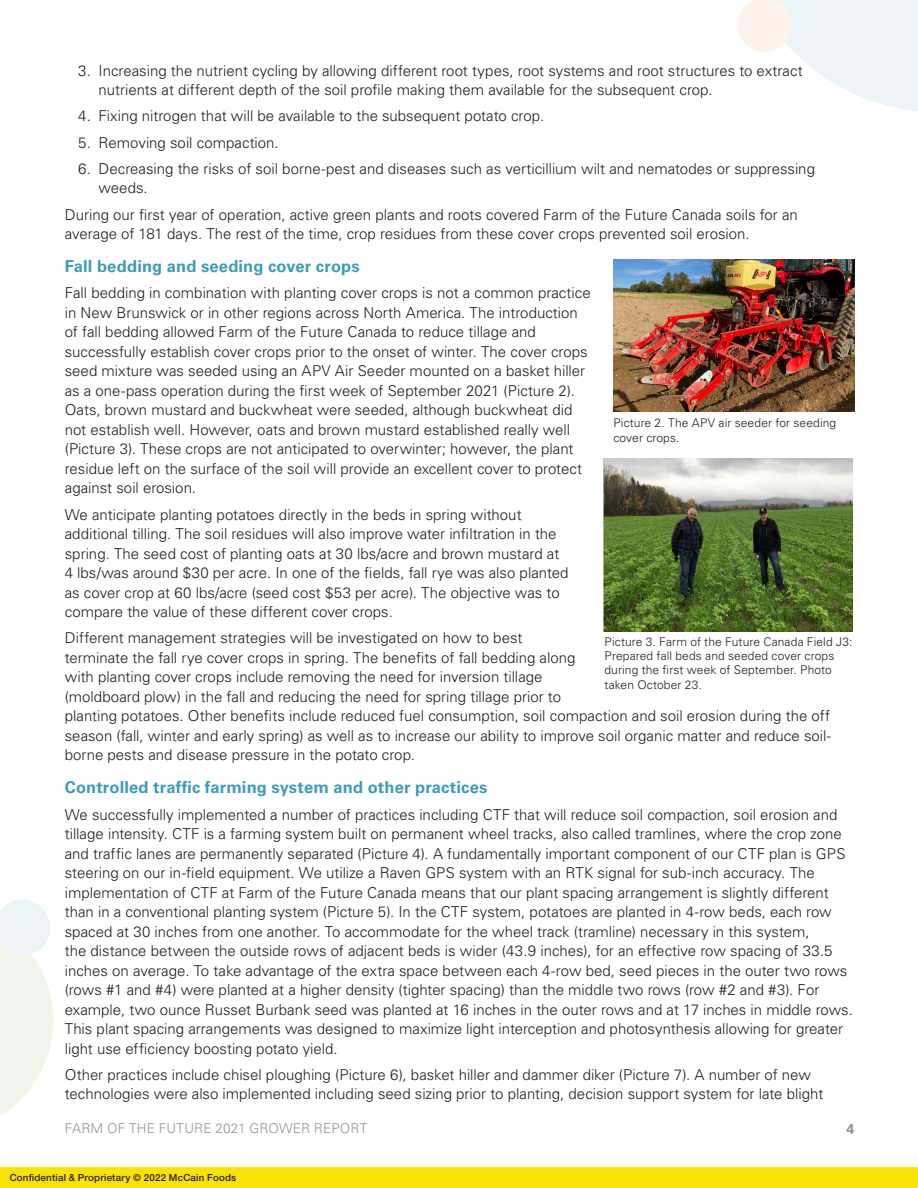
<style>
.page{position:relative;width:918px;height:1188px;background:#fff}
.page>*{position:absolute;margin:0;border:0;box-sizing:border-box;transform-origin:0 0}
.Subtitle_II{font:700 16.5px "Univers LT Std";letter-spacing:.01em;color:#3b9db9}
.Body{font:300 15px/19.5px "Univers LT Std";color:#231f20}
.t1{font:700 14.25px "Univers LT Std";color:#939598}
.t2{font:300 13.5px "Univers LT Std";letter-spacing:.01em;color:#939598}
.Figure___Text{font:300 12px/14.2px "Univers LT Std";letter-spacing:.01em;color:#231f20}
.t3{font:500 9.75px "Helvetica Neue LT Std";letter-spacing:.025em;color:#231f20}
</style>
<div class="page">
<div style="left:0;top:1167px;width:918px;height:21px;background:#fae106"></div>
<svg style="left:738px;top:0;width:180px;height:111px"></svg>
<svg style="left:0;top:900px;width:53px;height:216px"></svg>
<img style="left:613px;top:259px;width:241px;height:153px">
<img style="left:604px;top:458px;width:248px;height:173px">
<p class="Body" style="left:99px;top:61px;width:706px;text-indent:-20px">3. Increasing the nutrient cycling by allowing different root types, root systems and root structures to extract nutrients at different depth of the soil profile making them available for the subsequent crop.</p>
<p class="Body" style="left:78px;top:106px;width:467px">4. Fixing nitrogen that will be available to the subsequent potato crop.</p>
<p class="Body" style="left:78px;top:133px;width:202px">5. Removing soil compaction.</p>
<p class="Body" style="left:99px;top:159px;width:718px;text-indent:-20px">6. Decreasing the risks of soil borne-pest and diseases such as verticillium wilt and nematodes or suppressing weeds.</p>
<p class="Body" style="left:65px;top:205px;width:735px">During our first year of operation, active green plants and roots covered Farm of the Future Canada soils for an average of 181 days. The rest of the time, crop residues from these cover crops prevented soil erosion.</p>
<p class="Subtitle_II" style="left:65px;top:257px;width:296px">Fall bedding and seeding cover crops</p>
<p class="Body" style="left:65px;top:283px;width:527px">Fall bedding in combination with planting cover crops is not a common practice in New Brunswick or in other regions across North America. The introduction of fall bedding allowed Farm of the Future Canada to reduce tillage and successfully establish cover crops prior to the onset of winter. The cover crops seed mixture was seeded using an APV Air Seeder mounted on a basket hiller as a one-pass operation during the first week of September 2021 (Picture 2).<br>Oats, brown mustard and buckwheat were seeded, although buckwheat did not establish well. However, oats and brown mustard established really well (Picture 3). These crops are not anticipated to overwinter; however, the plant residue left on the surface of the soil will provide an excellent cover to protect against soil erosion.</p>
<p class="Body" style="left:65px;top:505px;width:505px">We anticipate planting potatoes directly in the beds in spring without additional tilling. The soil residues will also improve water infiltration in the spring. The seed cost of planting oats at 30 lbs/acre and brown mustard at 4 lbs/was around $30 per acre. In one of the fields, fall rye was also planted as cover crop at 60 lbs/acre (seed cost $53 per acre). The objective was to compare the value of these different cover crops.</p>
<p class="Body" style="left:65px;top:628px;width:768px">Different management strategies will be investigated on how to best<br>terminate the fall rye cover crops in spring. The benefits of fall bedding along<br>with planting cover crops include removing the need for inversion tillage<br>(moldboard plow) in the fall and reducing the need for spring tillage prior to<br>planting potatoes. Other benefits include reduced fuel consumption, soil compaction and soil erosion during the off season (fall, winter and early spring) as well as to increase our ability to improve soil organic matter and reduce soil&shy;borne pests and disease pressure in the potato crop.</p>
<p class="Subtitle_II" style="left:65px;top:778px;width:424px">Controlled traffic farming system and other practices</p>
<p class="Body" style="left:65px;top:805px;width:790px">We successfully implemented a number of practices including CTF that will reduce soil compaction, soil erosion and tillage intensity. CTF is a farming system built on permanent wheel tracks, also called tramlines, where the crop zone and traffic lanes are permanently separated (Picture 4). A fundamentally important component of our CTF plan is GPS steering on our in-field equipment. We utilize a Raven GPS system with an RTK signal for sub-inch accuracy. The implementation of CTF at Farm of the Future Canada means that our plant spacing arrangement is slightly different than in a conventional planting system (Picture 5). In the CTF system, potatoes are planted in 4-row beds, each row spaced at 30 inches from one another. To accommodate for the wheel track (tramline) necessary in this system,<br>the distance between the outside rows of adjacent beds is wider (43.9 inches), for an effective row spacing of 33.5 inches on average. To take advantage of the extra space between each 4-row bed, seed pieces in the outer two rows (rows #1 and #4) were planted at a higher density (tighter spacing) than the middle two rows (row #2 and #3). For example, two ounce Russet Burbank seed was planted at 16 inches in the outer rows and at 17 inches in middle rows.<br>This plant spacing arrangements was designed to maximize light interception and photosynthesis allowing for greater light use efficiency boosting potato yield.</p>
<p class="Body" style="left:65px;top:1065px;width:760px">Other practices include chisel ploughing (Picture 6), basket hiller and dammer diker (Picture 7). A number of new technologies were also implemented including seed sizing prior to planting, decision support system for late blight</p>
<p class="Figure___Text" style="left:613px;top:416px;width:224px">Picture 2. The APV air seeder for seeding cover crops.</p>
<p class="Figure___Text" style="left:605px;top:635px;width:249px">Picture 3. Farm of the Future Canada Field J3:<br>Prepared fall beds and seeded cover crops during the first week of September. Photo taken October 23.</p>
<p class="t2" style="left:65px;top:1120px;width:304px">FARM OF THE FUTURE 2021 GROWER REPORT</p>
<p class="t1" style="left:846px;top:1120px;width:9px">4</p>
<p class="t3" style="left:10px;top:1171px;width:228px">Confidential &amp; Proprietary © 2022 McCain Foods</p>
</div>
